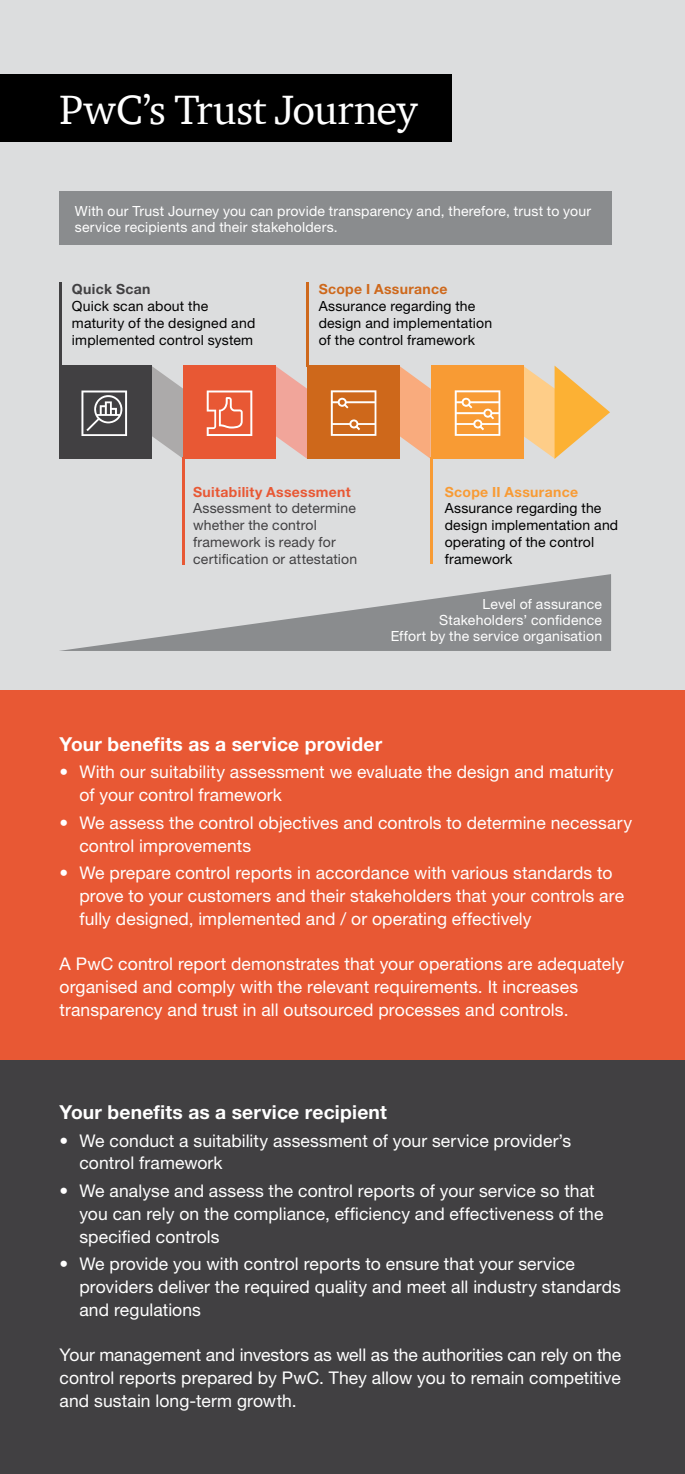
<style>
.page{position:relative;width:685px;height:1474px;background:#fff}
.page>*{position:absolute;margin:0;border:0;box-sizing:border-box;transform-origin:0 0}
.t1{font:42px "ITC Charter Com";letter-spacing:-.015em;color:#fff}
.t2{font:700 19.25px "Helvetica Neue LT Std";letter-spacing:.01em;color:#fff}
.t3{font:17.5px/22.8px "Helvetica Neue LT Std";letter-spacing:.005em;color:#fff}
.t4{font:14px/16.8px "Helvetica Neue LT Std";letter-spacing:.015em;color:#000}
.t5{font:14px/15.8px "Helvetica Neue LT Std";letter-spacing:.015em;color:#fff}
.t6{font:14px/16.8px "Helvetica Neue LT Std";letter-spacing:.015em;color:#414042}
.t7{font:700 14px "Helvetica Neue LT Std";letter-spacing:.025em;color:#e85834}
.t8{font:700 14px "Helvetica Neue LT Std";letter-spacing:.025em;color:#f89b34}
.t9{font:700 14px "Helvetica Neue LT Std";letter-spacing:.025em;color:#ce681b}
.t10{font:700 14px "Helvetica Neue LT Std";letter-spacing:.025em;color:#414042}
</style>
<div class="page">
<div style="left:0;top:0;width:685px;height:690px;background:#dcddde"></div>
<svg style="left:152px;top:366px;width:31px;height:93px"></svg>
<svg style="left:275px;top:365px;width:32px;height:94px"></svg>
<svg style="left:399px;top:365px;width:31px;height:94px"></svg>
<div style="left:59px;top:365px;width:93px;height:94px;background:#414042"></div>
<div style="left:183px;top:365px;width:92px;height:94px;background:#e85834"></div>
<div style="left:307px;top:365px;width:92px;height:94px;background:#ce681b"></div>
<div style="left:430px;top:365px;width:93px;height:94px;background:#f89b34"></div>
<svg style="left:523px;top:365px;width:87px;height:94px"></svg>
<hr style="left:59px;top:282px;width:2px;height:85px;background:#414042">
<hr style="left:183px;top:457px;width:2px;height:107px;background:#e85834">
<hr style="left:307px;top:282px;width:2px;height:85px;background:#ce681b">
<hr style="left:430px;top:457px;width:3px;height:107px;background:#f89b34">
<div style="left:59px;top:191px;width:552px;height:54px;background:#8a8c8e"></div>
<svg style="left:207px;top:390px;width:45px;height:46px"></svg>
<svg style="left:81px;top:390px;width:46px;height:46px"></svg>
<svg style="left:331px;top:390px;width:45px;height:46px"></svg>
<svg style="left:454px;top:390px;width:46px;height:46px"></svg>
<div style="left:0;top:1042px;width:685px;height:431px;background:#414042"></div>
<div style="left:0;top:690px;width:685px;height:370px;background:#e85834"></div>
<div style="left:0;top:74px;width:451px;height:67px;background:#000"></div>
<svg style="left:59px;top:574px;width:552px;height:77px"></svg>
<h1 class="t1" style="left:60px;top:83px;width:359px">PwC’s Trust Journey</h1>
<p class="t5" style="left:75px;top:202px;width:517px;line-height:16.8px">With our Trust Journey you can provide transparency and, therefore, trust to your service recipients and their stakeholders.</p>
<p class="t10" style="left:72px;top:280px;width:80px">Quick Scan</p>
<p class="t4" style="left:72px;top:297px;width:185px">Quick scan about the maturity of the designed and implemented control system</p>
<p class="t9" style="left:318px;top:280px;width:130px">Scope I Assurance</p>
<p class="t4" style="left:318px;top:297px;width:175px">Assurance regarding the design and implementation of the control framework</p>
<p class="t7" style="left:193px;top:483px;width:159px">Suitability Assessment</p>
<p class="t6" style="left:193px;top:500px;width:166px">Assessment to determine whether the control framework is ready for certification or attestation</p>
<p class="t8" style="left:444px;top:483px;width:135px">Scope II Assurance</p>
<p class="t4" style="left:444px;top:500px;width:175px">Assurance regarding the design implementation and operating of the control framework</p>
<p class="t5" style="left:390px;top:596px;width:213px;text-align:right">Level of assurance<br>Stakeholders’ confidence<br>Effort by the service organisation</p>
<p class="t2" style="left:60px;top:732px;width:324px">Your benefits as a service provider</p>
<p class="t3" style="left:79px;top:760px;width:535px;text-indent:-20px">• With our suitability assessment we evaluate the design and maturity of your control framework</p>
<p class="t3" style="left:79px;top:811px;width:554px;text-indent:-20px">• We assess the control objectives and controls to determine necessary control improvements</p>
<p class="t3" style="left:79px;top:861px;width:546px;text-indent:-20px">• We prepare control reports in accordance with various standards to prove to your customers and their stakeholders that your controls are fully designed, implemented and / or operating effectively</p>
<p class="t3" style="left:60px;top:952px;width:566px">A PwC control report demonstrates that your operations are adequately organised and comply with the relevant requirements. It increases transparency and trust in all outsourced processes and controls.</p>
<p class="t2" style="left:60px;top:1100px;width:329px">Your benefits as a service recipient</p>
<p class="t3" style="left:79px;top:1128px;width:493px;text-indent:-20px">• We conduct a suitability assessment of your service provider’s control framework</p>
<p class="t3" style="left:79px;top:1179px;width:525px;text-indent:-20px">• We analyse and assess the control reports of your service so that you can rely on the compliance, efficiency and effectiveness of the specified controls</p>
<p class="t3" style="left:79px;top:1252px;width:543px;text-indent:-20px">• We provide you with control reports to ensure that your service providers deliver the required quality and meet all industry standards and regulations</p>
<p class="t3" style="left:60px;top:1343px;width:563px;text-align:justify">Your management and investors as well as the authorities can rely on the control reports prepared by PwC. They allow you to remain competitive and sustain long-term growth.</p>
</div>
